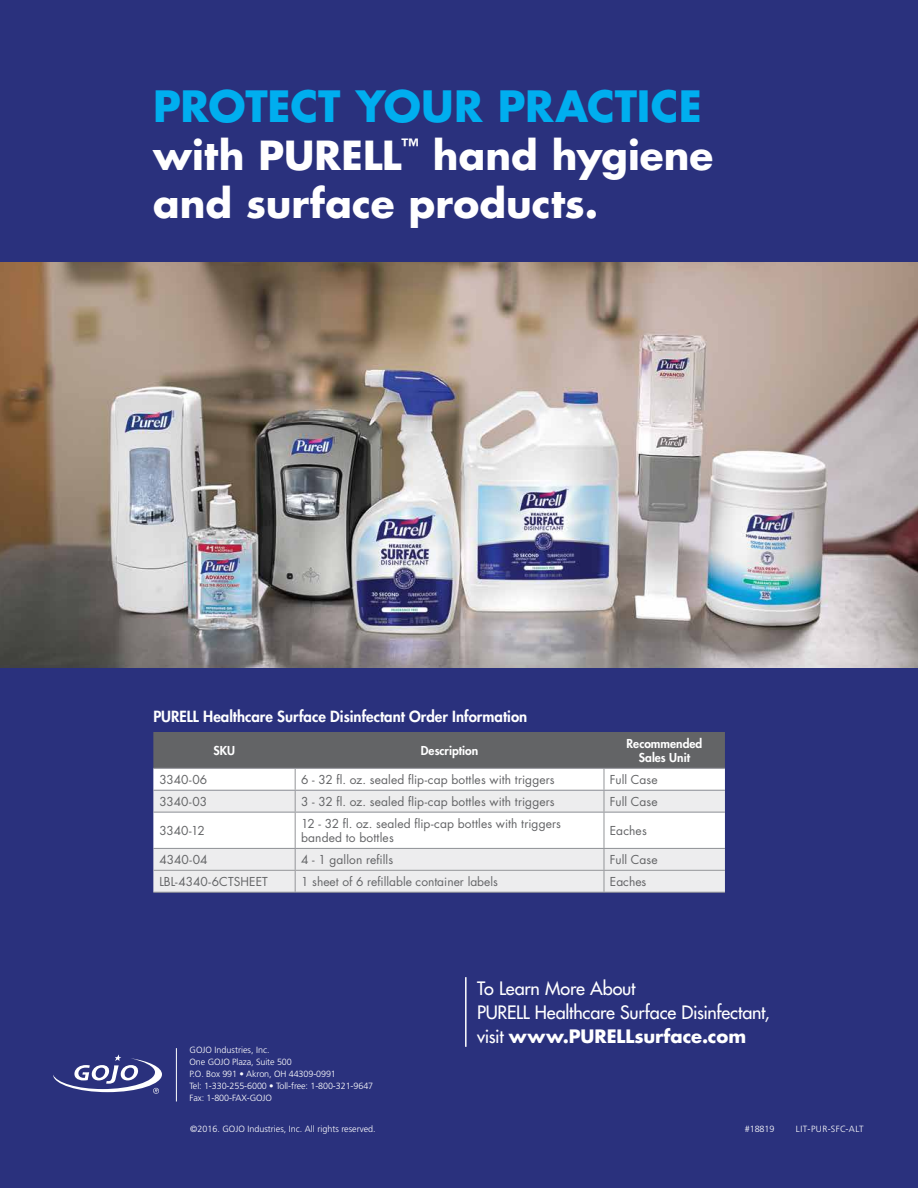
<style>
.page{position:relative;width:918px;height:1188px;background:#2a317d}
.page>*{position:absolute;margin:0;border:0;box-sizing:border-box;transform-origin:0 0}
.t1{font:700 42px "Futura Std";letter-spacing:-.005em;color:#00aeef}
.t2{font:700 39px/48px "Futura Std";color:#fff}
.t3{font:500 18px/24px "Futura Std";letter-spacing:-.01em;color:#fff}
.t4{font:800 15px "Futura Std";color:#fff}
.t5{font:12px/14.4px "Futura Std";letter-spacing:.01em;color:#636466}
.t6{font:800 12px/14.4px "Futura Std";color:#fff;text-align:center}
.t7{font:12px "Futura Std";color:#656669}
.t8{font:300 9px/12px "Frutiger LT Std";letter-spacing:-.01em;color:#fff}
.t9{font:300 9px "Frutiger LT Std";letter-spacing:.05em;color:#fff}
.s1{font-weight:700}
</style>
<div class="page">
<hr style="left:176px;top:1048px;width:1px;height:53px;background:#fff">
<svg style="left:53px;top:1054px;width:109px;height:40px"></svg>
<img style="left:0;top:262px;width:918px;height:406px">
<hr style="left:465px;top:977px;width:2px;height:70px;background:#fff">
<svg style="left:153px;top:813px;width:572px;height:79px;background:#f3f3f4"></svg>
<svg style="left:153px;top:732px;width:572px;height:80px;background:#afb0b1"></svg>
<hr style="left:153px;top:812px;width:142px;height:1px;background:#939598">
<hr style="left:295px;top:812px;width:309px;height:1px;background:#939598">
<hr style="left:295px;top:813px;width:1px;height:35px;background:#939598">
<hr style="left:604px;top:812px;width:121px;height:1px;background:#939598">
<hr style="left:604px;top:813px;width:1px;height:35px;background:#939598">
<hr style="left:153px;top:848px;width:142px;height:1px;background:#939598">
<hr style="left:295px;top:848px;width:309px;height:1px;background:#939598">
<hr style="left:604px;top:848px;width:121px;height:1px;background:#939598">
<hr style="left:153px;top:870px;width:142px;height:1px;background:#939598">
<hr style="left:295px;top:870px;width:309px;height:1px;background:#939598">
<svg style="left:295px;top:849px;width:1px;height:43px"></svg>
<hr style="left:604px;top:870px;width:121px;height:1px;background:#939598">
<svg style="left:604px;top:849px;width:1px;height:43px"></svg>
<hr style="left:153px;top:892px;width:142px;height:1px;background:#939598">
<hr style="left:295px;top:892px;width:309px;height:1px;background:#939598">
<hr style="left:604px;top:892px;width:121px;height:1px;background:#939598">
<h1 class="t1" style="left:153px;top:79px;width:550px">PROTECT YOUR PRACTICE</h1>
<h2 class="t2" style="left:153px;top:131px;width:562px">with PURELL<sup>™</sup> hand hygiene and surface products.</h2>
<p class="t4" style="left:153px;top:707px;width:375px">PURELL Healthcare Surface Disinfectant Order Information</p>
<p class="t6" style="left:213px;top:743px;width:23px">SKU</p>
<p class="t6" style="left:421px;top:743px;width:59px">Description</p>
<p class="t6" style="left:627px;top:736px;width:77px">Recommended<br>Sales Unit</p>
<p class="t5" style="left:159px;top:773px;width:50px">3340-06</p>
<p class="t5" style="left:301px;top:773px;width:255px">6 - 32 fl. oz. sealed flip-cap bottles with triggers</p>
<p class="t5" style="left:610px;top:773px;width:49px">Full Case</p>
<p class="t5" style="left:159px;top:795px;width:49px">3340-03</p>
<p class="t5" style="left:301px;top:795px;width:255px">3 - 32 fl. oz. sealed flip-cap bottles with triggers</p>
<p class="t5" style="left:610px;top:795px;width:49px">Full Case</p>
<p class="t5" style="left:159px;top:824px;width:47px">3340-12</p>
<p class="t5" style="left:301px;top:817px;width:261px">12 - 32 fl. oz. sealed flip-cap bottles with triggers banded to bottles</p>
<p class="t5" style="left:610px;top:824px;width:38px">Eaches</p>
<p class="t5" style="left:159px;top:853px;width:50px">4340-04</p>
<p class="t5" style="left:301px;top:853px;width:93px">4 - 1 gallon refills</p>
<p class="t5" style="left:610px;top:853px;width:49px">Full Case</p>
<p class="t5" style="left:159px;top:875px;width:110px">LBL-4340-6CTSHEET</p>
<p class="t7" style="left:301px;top:874px;width:198px">1 sheet of 6 refillable container labels</p>
<p class="t5" style="left:610px;top:875px;width:38px">Eaches</p>
<h3 class="t3" style="left:477px;top:976px;width:294px">To Learn More About<br>PURELL Healthcare Surface Disinfectant, visit <span class="s1">www.PURELLsurface.com</span></h3>
<p class="t8" style="left:190px;top:1044px;width:185px">GOJO Industries, Inc.<br>One GOJO Plaza, Suite 500<br>P.O. Box 991 • Akron, OH 44309-0991<br>Tel: 1-330-255-6000 • Toll-free: 1-800-321-9647<br>Fax: 1-800-FAX-GOJO</p>
<p class="t8" style="left:190px;top:1123px;width:187px">©2016. GOJO Industries, Inc. All rights reserved.</p>
<p class="t8" style="left:745px;top:1123px;width:31px">#18819</p>
<p class="t9" style="left:796px;top:1124px;width:69px">LIT-PUR-SFC-ALT</p>
</div>
